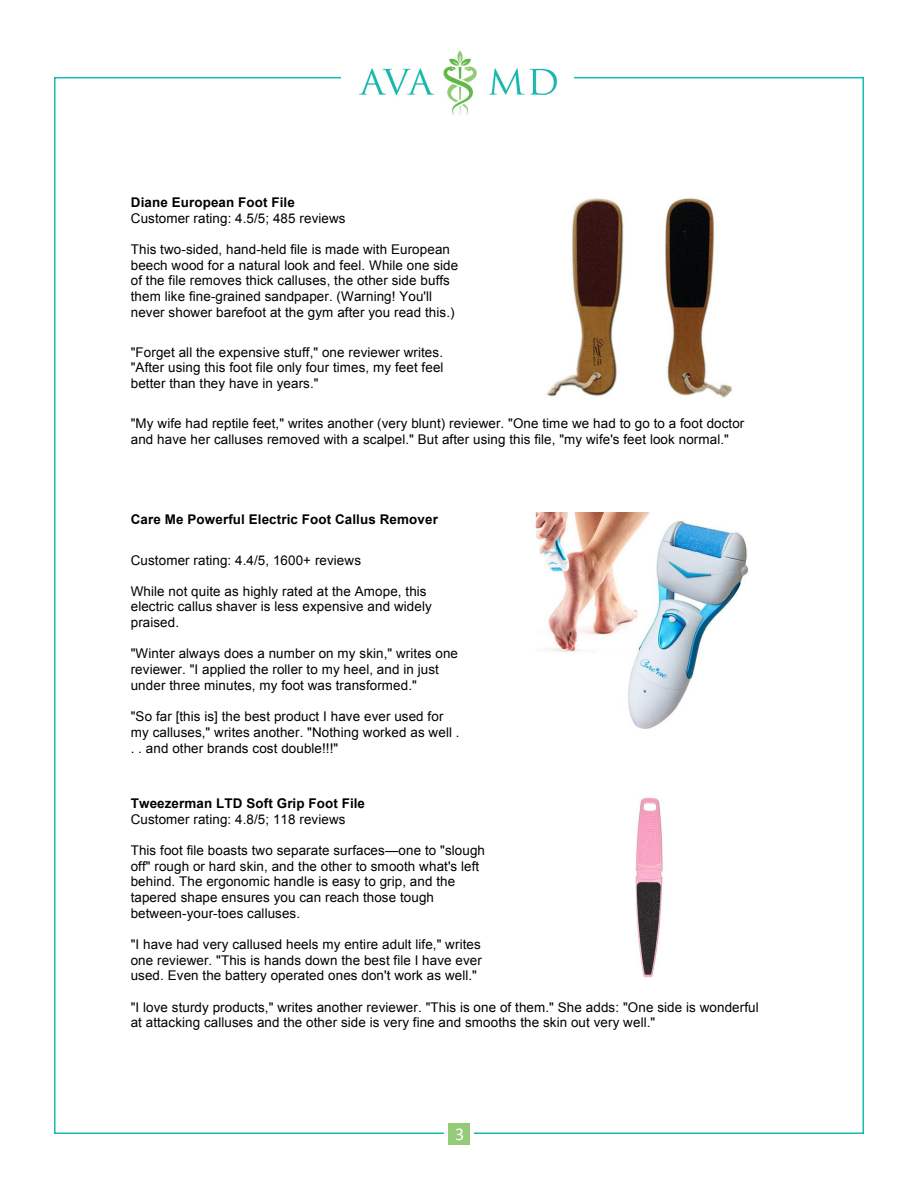
<style>
.page{position:relative;width:918px;height:1188px;background:#fff}
.page>*{position:absolute;margin:0;border:0;box-sizing:border-box;transform-origin:0 0}
.t1{font:18px "Calibri";color:#fff}
.t2{font:13.35px/15.8px "Arial";letter-spacing:.01em;color:#000}
.t3{font:700 13.35px "Arial";letter-spacing:.01em;color:#000}
.s1{font-weight:700}
</style>
<div class="page">
<img style="left:359px;top:50px;width:199px;height:65px">
<div style="left:448px;top:1123px;width:22px;height:22px;background:#93cb78"></div>
<img style="left:546px;top:198px;width:187px;height:200px">
<img style="left:535px;top:512px;width:214px;height:217px">
<img style="left:635px;top:797px;width:28px;height:181px">
<p class="t2" style="left:131px;top:195px;width:216px"><span class="s1">Diane European Foot File<br></span>Customer rating: 4.5/5; 485 reviews</p>
<p class="t2" style="left:131px;top:242px;width:329px">This two-sided, hand-held file is made with European beech wood for a natural look and feel. While one side of the file removes thick calluses, the other side buffs them like fine-grained sandpaper. (Warning! You'll never shower barefoot at the gym after you read this.)</p>
<p class="t2" style="left:131px;top:344px;width:314px;text-align:justify">"Forget all the expensive stuff," one reviewer writes. "After using this foot file only four times, my feet feel better than they have in years."</p>
<p class="t2" style="left:131px;top:416px;width:615px">"My wife had reptile feet," writes another (very blunt) reviewer. "One time we had to go to a foot doctor and have her calluses removed with a scalpel." But after using this file, "my wife's feet look normal."</p>
<p class="t3" style="left:131px;top:511px;width:309px">Care Me Powerful Electric Foot Callus Remover</p>
<p class="t2" style="left:131px;top:552px;width:232px">Customer rating: 4.4/5, 1600+ reviews</p>
<p class="t2" style="left:131px;top:583px;width:303px">While not quite as highly rated at the Amope, this electric callus shaver is less expensive and widely praised.</p>
<p class="t2" style="left:131px;top:646px;width:329px">"Winter always does a number on my skin," writes one reviewer. "I applied the roller to my heel, and in just under three minutes, my foot was transformed."</p>
<p class="t2" style="left:131px;top:709px;width:330px">"So far [this is] the best product I have ever used for my calluses," writes another. "Nothing worked as well . . . and other brands cost double!!!"</p>
<p class="t2" style="left:131px;top:796px;width:236px"><span class="s1">Tweezerman LTD Soft Grip Foot File<br></span>Customer rating: 4.8/5; 118 reviews</p>
<p class="t2" style="left:131px;top:843px;width:356px">This foot file boasts two separate surfaces—one to "slough off" rough or hard skin, and the other to smooth what's left behind. The ergonomic handle is easy to grip, and the tapered shape ensures you can reach those tough between-your-toes calluses.</p>
<p class="t2" style="left:131px;top:937px;width:353px;text-align:justify">"I have had very callused heels my entire adult life," writes one reviewer. "This is hands down the best file I have ever used. Even the battery operated ones don't work as well."</p>
<p class="t2" style="left:131px;top:999px;width:630px">"I love sturdy products," writes another reviewer. "This is one of them." She adds: "One side is wonderful at attacking calluses and the other side is very fine and smooths the skin out very well."</p>
<p class="t1" style="left:455px;top:1123px;width:11px">3</p>
</div>
